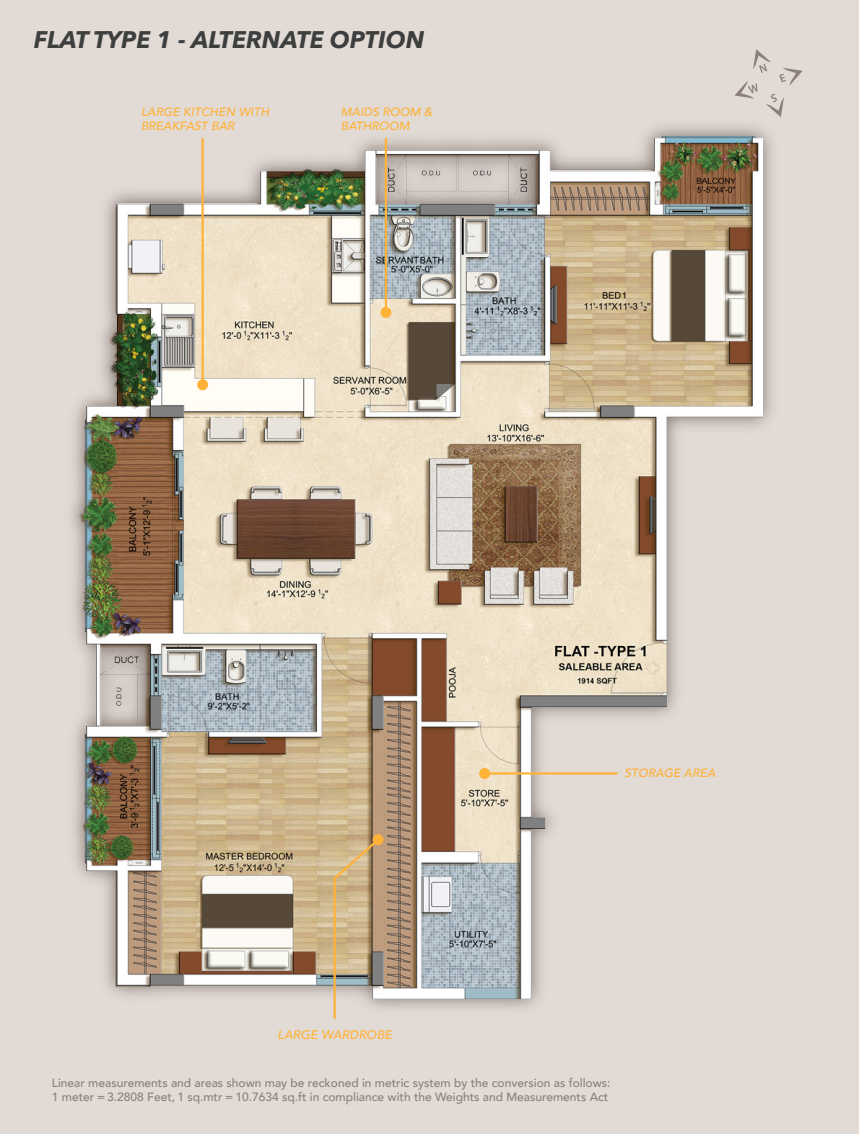
<style>
.page{position:relative;width:859px;height:1134px;background:#e1dad5}
.page>*{position:absolute;margin:0;border:0;box-sizing:border-box;transform-origin:0 0}
.t1{font:italic 700 24px "Avenir Next";color:#3d3e3e}
.t2{font:italic 500 12.45px "Avenir";color:#ffb238}
.t3{font:500 12px/14.4px "Avenir";color:#8c7f78}
.t4{font:italic 500 12px/14.4px "Avenir";color:#ffb238}
</style>
<div class="page">
<svg style="left:779px;top:68px;width:24px;height:18px"></svg>
<svg style="left:753px;top:49px;width:18px;height:24px"></svg>
<svg style="left:766px;top:94px;width:18px;height:19px"></svg>
<svg style="left:734px;top:80px;width:23px;height:19px"></svg>
<img style="left:71px;top:113px;width:711px;height:896px">
<img style="left:79px;top:136px;width:683px;height:862px">
<hr style="left:202px;top:138px;width:2px;height:248px;background:#ffb238">
<div style="left:197px;top:379px;width:11px;height:11px;background:#ffb238;border-radius:50%"></div>
<hr style="left:385px;top:138px;width:2px;height:176px;background:#ffb238">
<div style="left:380px;top:307px;width:11px;height:11px;background:#ffb238;border-radius:50%"></div>
<hr style="left:483px;top:772px;width:135px;height:3px;background:#ffb238">
<svg style="left:333px;top:839px;width:46px;height:180px;background:#c5b08e"></svg>
<div style="left:479px;top:768px;width:11px;height:11px;background:#ffb238;border-radius:50%"></div>
<div style="left:373px;top:834px;width:11px;height:11px;background:#ffb238;border-radius:50%"></div>
<h1 class="t1" style="left:34px;top:19px;width:392px">FLAT TYPE 1 - ALTERNATE OPTION</h1>
<p class="t4" style="left:141px;top:105px;width:130px">LARGE KITCHEN WITH<br>BREAKFAST BAR</p>
<p class="t4" style="left:341px;top:105px;width:93px">MAIDS ROOM &amp;<br>BATHROOM</p>
<p class="t4" style="left:625px;top:766px;width:92px">STORAGE AREA</p>
<p class="t2" style="left:278px;top:1027px;width:116px">LARGE WARDROBE</p>
<p class="t3" style="left:52px;top:1075px;width:560px">Linear measurements and areas shown may be reckoned in metric system by the conversion as follows:<br>1 meter = 3.2808 Feet, 1 sq.mtr = 10.7634 sq.ft in compliance with the Weights and Measurements Act</p>
</div>
